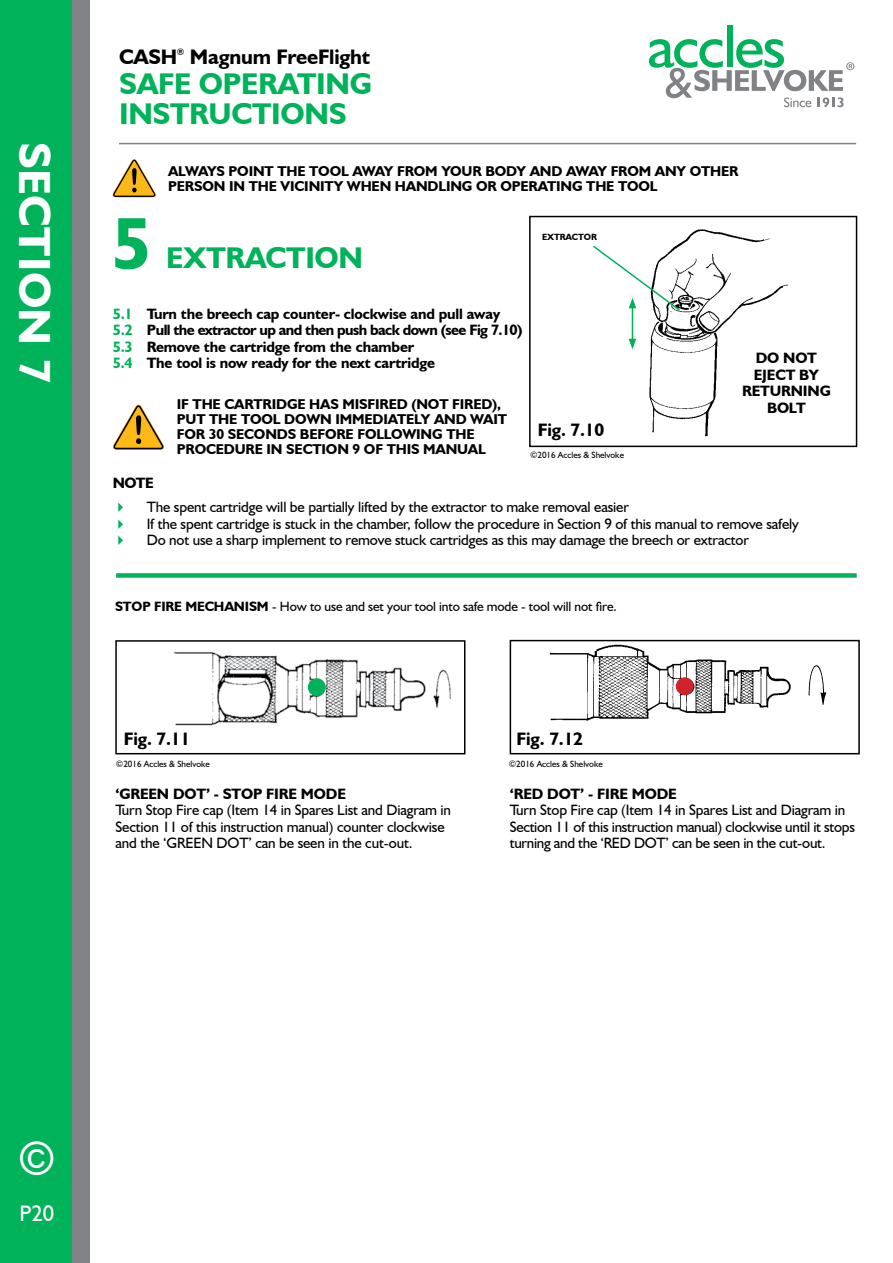
<style>
.page{position:relative;width:893px;height:1263px;background:#fff}
.page>*{position:absolute;margin:0;border:0;box-sizing:border-box;transform-origin:0 0}
.t1{font:700 73.5px "Humanist 521 BT";color:#00b259}
.t2{font:700 45px "Humanist 521 BT";letter-spacing:.01em;color:#fff}
.t3{font:45px "Gill Sans";color:#fff}
.t4{font:700 30px/30px "Humanist 521 BT";letter-spacing:-.01em;color:#00b259}
.t5{font:22.5px "Humanist 521 BT";color:#fff}
.t6{font:700 21px "Humanist 521 BT";letter-spacing:-.01em;color:#000}
.t7{font:700 18px "Humanist 521 BT";letter-spacing:-.01em;color:#000}
.t8{font:15px/16.5px "Humanist 521 BT";letter-spacing:-.01em;color:#000}
.t9{font:700 15px/16.5px "Humanist 521 BT";letter-spacing:-.01em;color:#000}
.t10{font:700 14.25px/15px "Humanist 521 BT";letter-spacing:-.01em;color:#000}
.t11{font:13.5px "Humanist 521 BT";letter-spacing:-.01em;color:#000}
.t12{font:9px "Humanist 521 BT";color:#000}
.t13{font:700 9px "Humanist 521 BT";letter-spacing:-.01em;color:#000}
.s1{color:#00b259}
.s2{font-weight:700}
</style>
<div class="page">
<div style="left:18px;top:0;width:72px;height:1263px;background:#808285"></div>
<div style="left:0;top:0;width:72px;height:1263px;background:#00b259"></div>
<div style="left:727px;top:26px;width:5px;height:41px;background:#00b259"></div>
<svg style="left:649px;top:39px;width:205px;height:68px"></svg>
<hr style="left:119px;top:143px;width:737px;height:1px;background:#808285">
<svg style="left:112px;top:405px;width:52px;height:45px"></svg>
<img style="left:628px;top:229px;width:161px;height:208px">
<div style="left:529px;top:216px;width:328px;height:231px;border:2px solid #000"></div>
<hr style="left:632px;top:306px;width:1px;height:35px;background:#00b259">
<svg style="left:629px;top:339px;width:7px;height:10px"></svg>
<svg style="left:593px;top:244px;width:89px;height:68px"></svg>
<img style="left:173px;top:652px;width:279px;height:74px">
<div style="left:115px;top:640px;width:350px;height:114px;border:2px solid #000"></div>
<img style="left:549px;top:644px;width:242px;height:77px">
<div style="left:510px;top:640px;width:350px;height:114px;border:2px solid #000"></div>
<img style="left:808px;top:665px;width:19px;height:40px">
<div style="left:116px;top:573px;width:741px;height:5px;background:#00b259"></div>
<div style="left:308px;top:678px;width:18px;height:18px;background:#00b259;border-radius:50%"></div>
<div style="left:676px;top:677px;width:18px;height:18px;background:#d2232a;border-radius:50%"></div>
<svg style="left:112px;top:159px;width:44px;height:38px"></svg>
<h2 class="t2" style="left:63px;top:142px;width:243px;rotate:90deg">SECTION 7</h2>
<h3 class="t6" style="left:119px;top:44px;width:60px">CASH</h3>
<p class="t13" style="left:177px;top:46px;width:9px">®</p>
<h3 class="t6" style="left:190px;top:44px;width:182px">Magnum FreeFlight</h3>
<h3 class="t4" style="left:119px;top:68px;width:254px">SAFE OPERATING<br>INSTRUCTIONS</h3>
<p class="t10" style="left:168px;top:163px;width:572px">ALWAYS POINT THE TOOL AWAY FROM YOUR BODY AND AWAY FROM ANY OTHER<br>PERSON IN THE VICINITY WHEN HANDLING OR OPERATING THE TOOL</p>
<h1 class="t1" style="left:112px;top:198px;width:42px">5</h1>
<h3 class="t4" style="left:166px;top:243px;width:198px">EXTRACTION</h3>
<p class="t9" style="left:113px;top:305px;width:411px"><span class="s1">5.1</span> Turn the breech cap counter- clockwise and pull away <span class="s1">5.2</span> Pull the extractor up and then push back down (see Fig 7.10)<br><span class="s1">5.3</span> Remove the cartridge from the chamber<br><span class="s1">5.4</span> The tool is now ready for the next cartridge</p>
<p class="t13" style="left:542px;top:231px;width:56px">EXTRACTOR</p>
<p class="t10" style="left:177px;top:397px;width:332px">IF THE CARTRIDGE HAS MISFIRED (NOT FIRED), PUT THE TOOL DOWN IMMEDIATELY AND WAIT FOR 30 SECONDS BEFORE FOLLOWING THE PROCEDURE IN SECTION 9 OF THIS MANUAL</p>
<p class="t7" style="left:538px;top:418px;width:68px">Fig. 7.10</p>
<p class="t12" style="left:530px;top:449px;width:96px">©2016 Accles &amp; Shelvoke</p>
<p class="t9" style="left:742px;top:349px;width:90px;text-align:center">DO NOT<br>EJECT BY<br>RETURNING<br>BOLT</p>
<p class="t9" style="left:113px;top:474px;width:42px">NOTE</p>
<p class="t8" style="left:113px;top:498px;width:518px"><span class="s1">✔</span> The spent cartridge will be partially lifted by the extractor to make removal easier</p>
<p class="t8" style="left:113px;top:515px;width:688px"><span class="s1">✔</span> If the spent cartridge is stuck in the chamber, follow the procedure in Section 9 of this manual to remove safely</p>
<p class="t8" style="left:113px;top:531px;width:638px"><span class="s1">✔</span> Do not use a sharp implement to remove stuck cartridges as this may damage the breech or extractor</p>
<p class="t11" style="left:115px;top:598px;width:503px"><span class="s2">STOP FIRE MECHANISM</span> - How to use and set your tool into safe mode - tool will not fire.</p>
<p class="t7" style="left:124px;top:728px;width:68px">Fig. 7.11</p>
<p class="t12" style="left:116px;top:758px;width:96px">©2016 Accles &amp; Shelvoke</p>
<p class="t9" style="left:115px;top:785px;width:232px">‘GREEN DOT’ - STOP FIRE MODE</p>
<p class="t8" style="left:115px;top:802px;width:337px">Turn Stop Fire cap (Item 14 in Spares List and Diagram in<br>Section 11 of this instruction manual) counter clockwise and the ‘GREEN DOT’ can be seen in the cut-out.</p>
<p class="t7" style="left:517px;top:728px;width:68px">Fig. 7.12</p>
<p class="t12" style="left:509px;top:758px;width:96px">©2016 Accles &amp; Shelvoke</p>
<p class="t9" style="left:510px;top:785px;width:168px">‘RED DOT’ - FIRE MODE</p>
<p class="t8" style="left:510px;top:801px;width:347px">Turn Stop Fire cap (Item 14 in Spares List and Diagram in<br>Section 11 of this instruction manual) clockwise until it stops turning and the ‘RED DOT’ can be seen in the cut-out.</p>
<h2 class="t3" style="left:20px;top:1131px;width:35px">©</h2>
<h3 class="t5" style="left:20px;top:1200px;width:36px">P20</h3>
</div>
